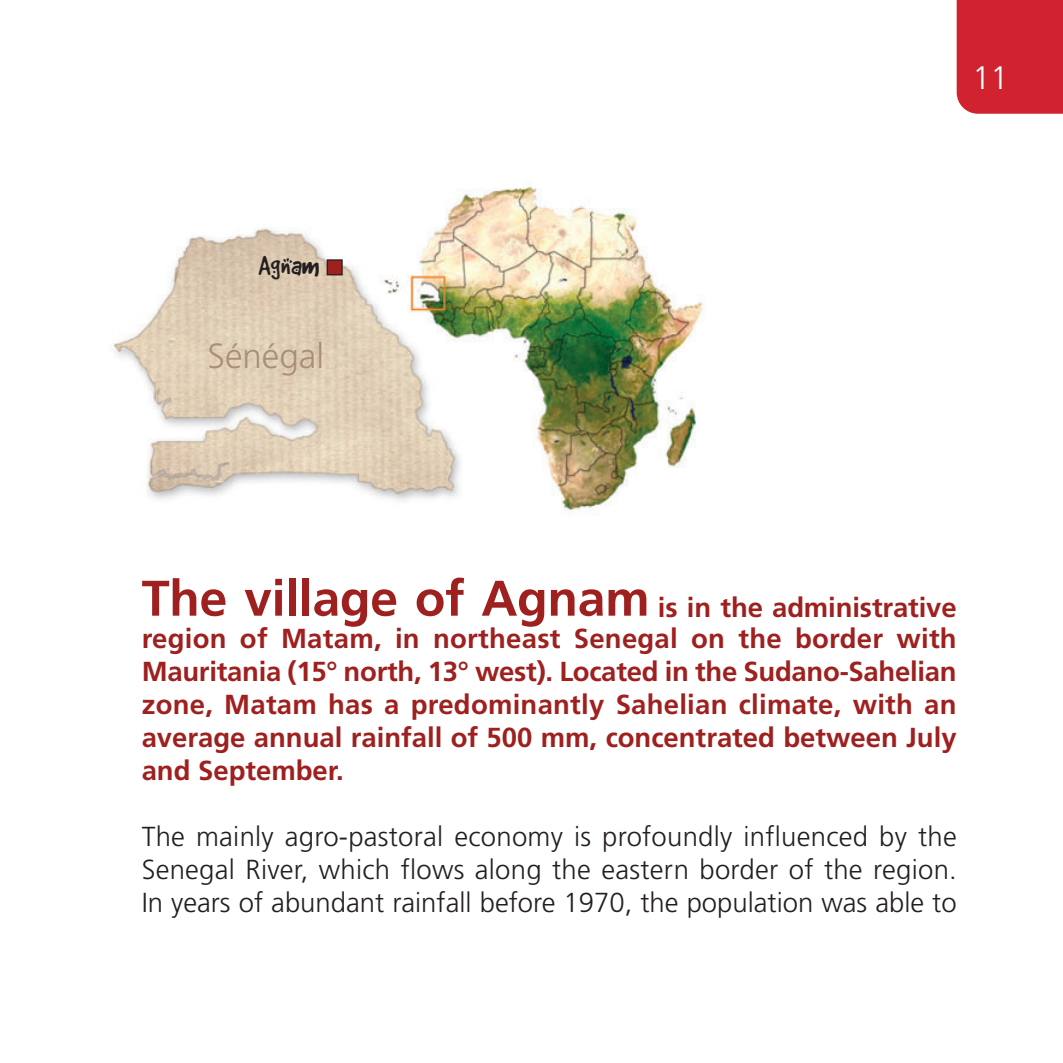
<style>
.page{position:relative;width:1063px;height:1063px;background:#fff}
.page>*{position:absolute;margin:0;border:0;box-sizing:border-box;transform-origin:0 0}
.t1{font:300 35px "Frutiger";color:#a88f77}
.t2{font:300 32.5px "Frutiger";color:#fff}
.t3{font:30px "Good Dog Cool";color:#231f20}
.t4{font:700 27.5px/32.5px "Frutiger";color:#9e201f;text-align:justify}
.t5{font:300 27.5px/33px "Frutiger";color:#231f20;text-align:justify}
.s1{font-size:50px}
</style>
<div class="page">
<div style="left:957px;top:0;width:106px;height:114px;background:#d1222f"></div>
<img style="left:109px;top:186px;width:595px;height:327px">
<div style="left:327px;top:260px;width:15px;height:15px;background:#9e201f"></div>
<div style="left:327px;top:259px;width:16px;height:16px;border:1px solid #231f20"></div>
<p class="t3" style="left:259px;top:247px;width:63px">Agnam</p>
<p class="t1" style="left:208px;top:342px;width:118px">Sénégal</p>
<p class="t2" style="left:972px;top:64px;width:38px">11</p>
<p class="t4" style="left:142px;top:593px;width:817px"><span class="s1">The village of Agnam</span> is in the administrative region of Matam, in northeast Senegal on the border with Mauritania (15° north, 13° west). Located in the Sudano-Sahelian zone, Matam has a predominantly Sahelian climate, with an average annual rainfall of 500 mm, concentrated between July and September.</p>
<p class="t5" style="left:142px;top:822px;width:817px">The mainly agro-pastoral economy is profoundly influenced by the Senegal River, which flows along the eastern border of the region.<br>In years of abundant rainfall before 1970, the population was able to</p>
</div>
